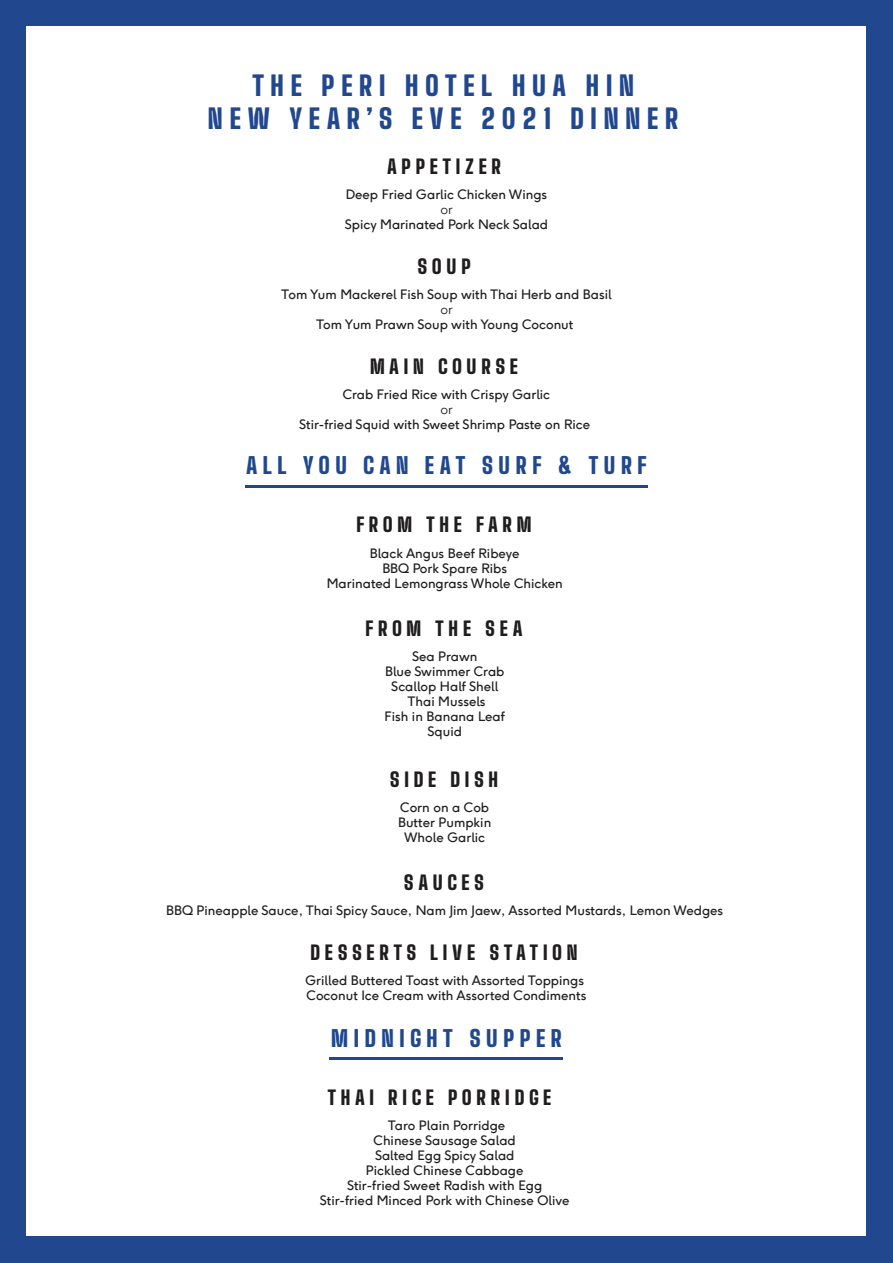
<style>
.page{position:relative;width:893px;height:1263px;background:#21488e}
.page>*{position:absolute;margin:0;border:0;box-sizing:border-box;transform-origin:0 0}
.t1{font:900 27.15px/32.5px "Big Shoulders Display";letter-spacing:.25em;color:#21488e;text-align:center}
.t2{font:900 22.5px "Big Shoulders Display";letter-spacing:.24em;color:#21488e}
.t3{font:900 19.5px "Big Shoulders Display";letter-spacing:.23em;color:#201d1e}
.t4{font:13.05px/15px "F37 Ginger";color:#201d1e;text-align:center}
.t5{font:300 13.05px "F37 Ginger";color:#201d1e}
</style>
<div class="page">
<div style="left:27px;top:27px;width:839px;height:1209px;background:#fff"></div>
<hr style="left:245px;top:485px;width:403px;height:2px;background:#21488e">
<hr style="left:330px;top:1058px;width:233px;height:2px;background:#21488e">
<h1 class="t1" style="left:208px;top:69px;width:472px">THE PERI HOTEL HUA HIN<br>NEW YEAR’S EVE 2021 DINNER</h1>
<h3 class="t3" style="left:387px;top:152px;width:115px">APPETIZER</h3>
<p class="t4" style="left:346px;top:187px;width:203px">Deep Fried Garlic Chicken Wings</p>
<p class="t5" style="left:440px;top:201px;width:14px">or</p>
<p class="t4" style="left:345px;top:217px;width:205px">Spicy Marinated Pork Neck Salad</p>
<h3 class="t3" style="left:417px;top:252px;width:55px">SOUP</h3>
<p class="t4" style="left:281px;top:287px;width:332px">Tom Yum Mackerel Fish Soup with Thai Herb and Basil</p>
<p class="t5" style="left:440px;top:301px;width:14px">or</p>
<p class="t4" style="left:316px;top:317px;width:259px">Tom Yum Prawn Soup with Young Coconut</p>
<h3 class="t3" style="left:370px;top:352px;width:149px">MAIN COURSE</h3>
<p class="t4" style="left:343px;top:387px;width:209px">Crab Fried Rice with Crispy Garlic</p>
<p class="t5" style="left:440px;top:401px;width:14px">or</p>
<p class="t4" style="left:299px;top:417px;width:292px">Stir-fried Squid with Sweet Shrimp Paste on Rice</p>
<h2 class="t2" style="left:246px;top:449px;width:402px">ALL YOU CAN EAT SURF &amp; TURF</h2>
<h3 class="t3" style="left:356px;top:511px;width:177px">FROM THE FARM</h3>
<p class="t4" style="left:327px;top:545px;width:237px">Black Angus Beef Ribeye<br>BBQ Pork Spare Ribs<br>Marinated Lemongrass Whole Chicken</p>
<h3 class="t3" style="left:366px;top:614px;width:158px">FROM THE SEA</h3>
<p class="t4" style="left:384px;top:648px;width:122px">Sea Prawn<br>Blue Swimmer Crab<br>Scallop Half Shell<br>Thai Mussels<br>Fish in Banana Leaf<br>Squid</p>
<h3 class="t3" style="left:390px;top:765px;width:110px">SIDE DISH</h3>
<p class="t4" style="left:398px;top:799px;width:95px">Corn on a Cob<br>Butter Pumpkin<br>Whole Garlic</p>
<h3 class="t3" style="left:404px;top:868px;width:82px">SAUCES</h3>
<p class="t4" style="left:166px;top:902px;width:559px">BBQ Pineapple Sauce, Thai Spicy Sauce, Nam Jim Jaew, Assorted Mustards, Lemon Wedges</p>
<h3 class="t3" style="left:311px;top:938px;width:268px">DESSERTS LIVE STATION</h3>
<p class="t4" style="left:305px;top:972px;width:282px;text-align:left">Grilled Buttered Toast with Assorted Toppings<br>Coconut Ice Cream with Assorted Condiments</p>
<h2 class="t2" style="left:331px;top:1021px;width:232px">MIDNIGHT SUPPER</h2>
<h3 class="t3" style="left:328px;top:1083px;width:225px">THAI RICE PORRIDGE</h3>
<p class="t4" style="left:320px;top:1118px;width:251px">Taro Plain Porridge<br>Chinese Sausage Salad<br>Salted Egg Spicy Salad<br>Pickled Chinese Cabbage<br>Stir-fried Sweet Radish with Egg<br>Stir-fried Minced Pork with Chinese Olive</p>
</div>
